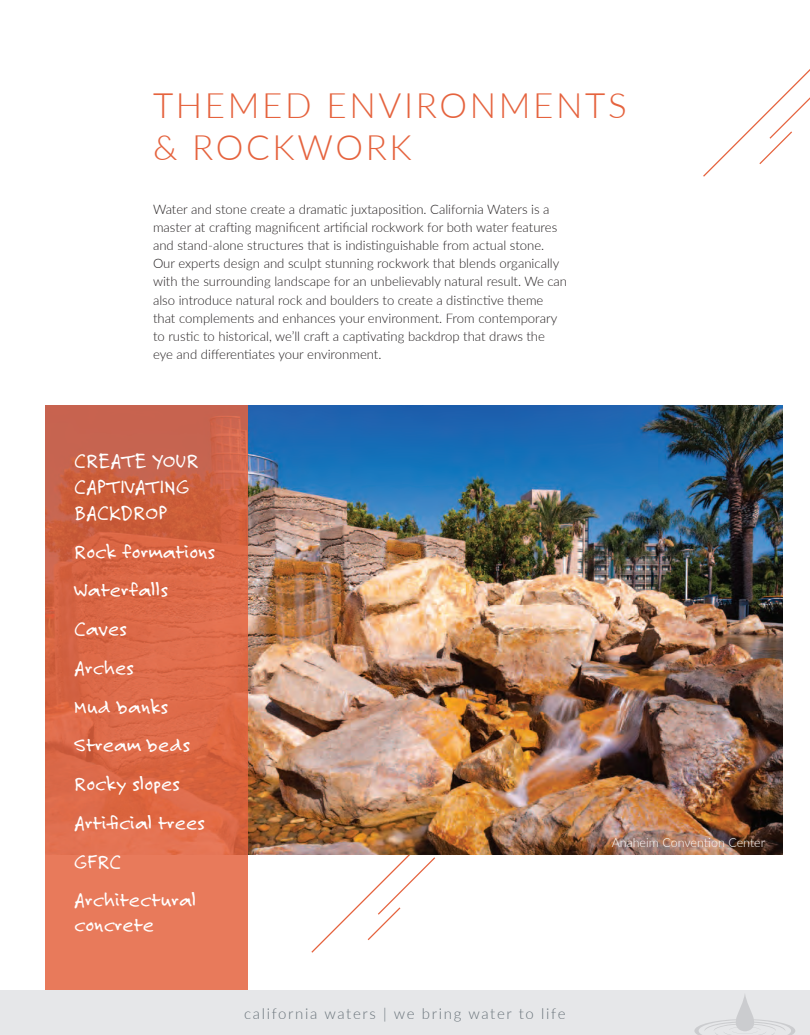
<style>
.page{position:relative;width:810px;height:1035px;background:#fff}
.page>*{position:absolute;margin:0;border:0;box-sizing:border-box;transform-origin:0 0}
.t1{font:300 35px/42px "Lato";letter-spacing:.075em;color:#e5633e}
.t2{font:21.5px/25.8px "Felt Tip Roman";letter-spacing:.035em;color:#fff}
.t3{font:21.25px/38.8px "Felt Tip Roman";letter-spacing:.01em;color:#fff}
.t4{font:300 15px "Lato";letter-spacing:.11em;color:#6a747b}
.t5{font:300 13.12px/18.1px "Lato";color:#231f20}
.t6{font:300 12.5px "Lato";color:#fff}
</style>
<div class="page">
<div style="left:0;top:990px;width:810px;height:45px;background:#e6e7e9"></div>
<svg style="left:311px;top:855px;width:124px;height:98px"></svg>
<svg style="left:703px;top:69px;width:107px;height:108px"></svg>
<img style="left:248px;top:405px;width:535px;height:450px">
<svg style="left:45px;top:405px;width:203px;height:585px;background:#d96a4b"></svg>
<svg style="left:694px;top:995px;width:101px;height:40px"></svg>
<h1 class="t1" style="left:153px;top:83px;width:475px">Themed Environments &amp; Roc kwor</h1>
<h1 class="t1" style="left:390px;top:125px;width:24px">k</h1>
<p class="t5" style="left:153px;top:200px;width:416px">Water and stone create a dramatic juxtaposition. California Waters is a master at crafting magnificent artificial rockwork for both water features and stand-alone structures that is indistinguishable from actual stone.<br>Our experts design and sculpt stunning rockwork that blends organically with the surrounding landscape for an unbelievably natural result. We can also introduce natural rock and boulders to create a distinctive theme that complements and enhances your environment. From contemporary to rustic to historical, we’ll craft a captivating backdrop that draws the eye and differentiates your environment.</p>
<h2 class="t2" style="left:74px;top:448px;width:121px">Create your captivating backdro p</h2>
<h3 class="t3" style="left:74px;top:532px;width:142px">Rock formations<br>Waterfalls<br>Caves<br>Arches<br>Mud banks<br>Stream beds<br>Rocky slopes<br>Artificial trees<br>GFRC<br>Architectural</h3>
<h3 class="t3" style="left:74px;top:905px;width:81px">concrete</h3>
<p class="t4" style="left:244px;top:1003px;width:323px">california waters | we bring water to life</p>
<p class="t6" style="left:612px;top:834px;width:155px">Anaheim Convention Center</p>
</div>
